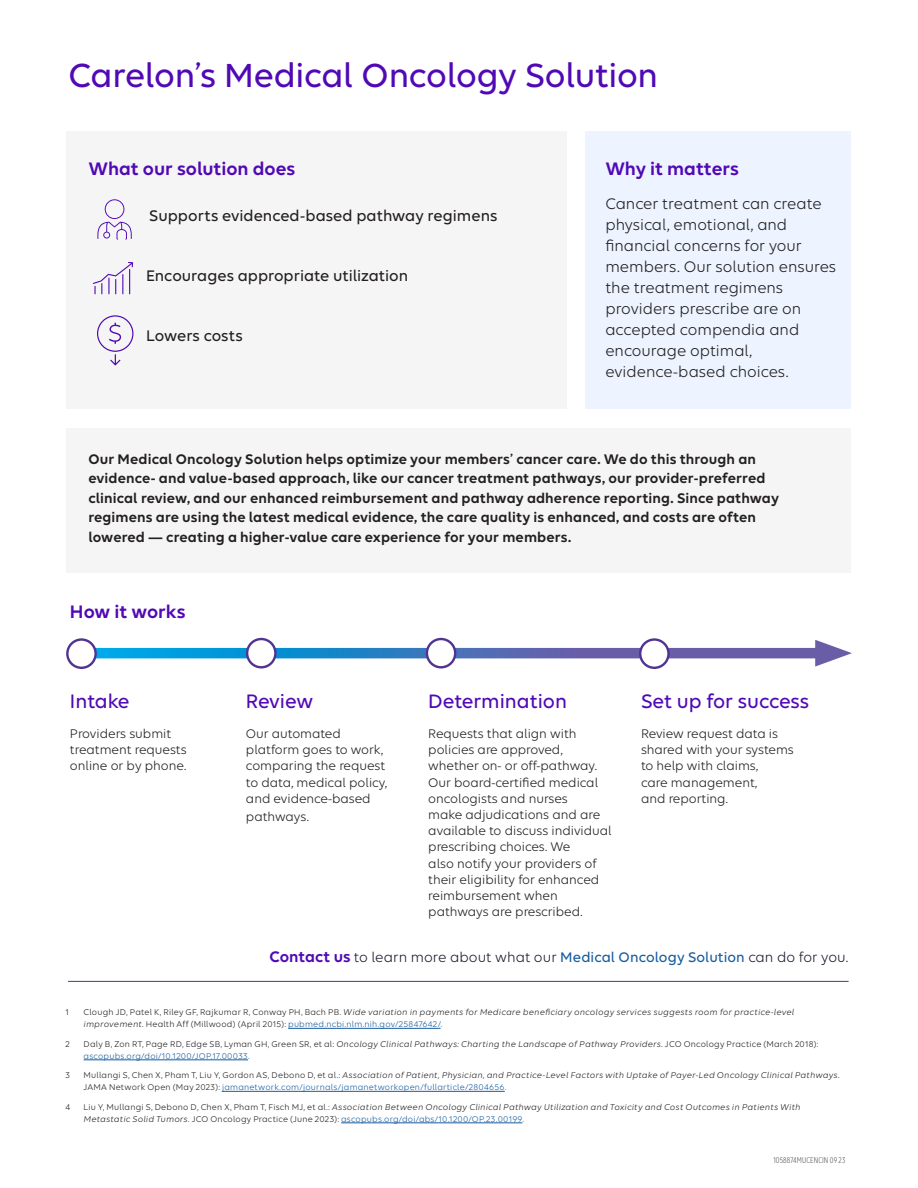
<style>
.page{position:relative;width:918px;height:1188px;background:#fff}
.page>*{position:absolute;margin:0;border:0;box-sizing:border-box;transform-origin:0 0}
.Body_10-13{font:500 36px "Elevance Sans";letter-spacing:-.01em;color:#5009b5}
.t1{font:500 21px "Elevance Sans";color:#5009b5}
.Body_10-13-2{font:600 19.5px "Elevance Sans";color:#5009b5}
.Body_10-13-3{font:16.5px/21px "Elevance Sans";color:#231f20}
.Body_10-13-4{font:500 16.5px "Elevance Sans";color:#231f20}
.Body_10-13-5{font:600 15px/19.5px "Elevance Sans";letter-spacing:.005em;color:#231f20}
.Body_10-13-6{font:15px "Elevance Sans";letter-spacing:.005em;color:#231e33}
.t2{font:13.5px/16.2px "Elevance Sans";color:#231f20}
.t3{font:italic 9px/12px "Elevance Sans";letter-spacing:.02em;color:#231f20}
.t4{font:9px/12px "Elevance Sans";letter-spacing:.025em;color:#231f20}
.BODY_FIN{font:9px "Elevance Sans Condensed";letter-spacing:.015em;color:#525756}
.s1{font-weight:600;font-size:16.5px;color:#5009b5}
.s2{font-weight:500;color:#175d9e}
.s3{font-style:normal}
.s4{font-style:normal;color:#175d9e}
.s5{font-style:italic}
.s6{color:#175d9e}
</style>
<div class="page">
<div style="left:66px;top:428px;width:784px;height:144px;background:#f5f5f5"></div>
<div style="left:585px;top:131px;width:265px;height:277px;background:#edf4ff"></div>
<div style="left:66px;top:131px;width:500px;height:277px;background:#f5f5f5"></div>
<svg style="left:93px;top:262px;width:40px;height:32px"></svg>
<svg style="left:97px;top:199px;width:35px;height:41px"></svg>
<svg style="left:97px;top:315px;width:36px;height:51px"></svg>
<hr style="left:288px;top:1028px;width:153px;height:1px;background:#175d9e">
<hr style="left:84px;top:1060px;width:164px;height:1px;background:#175d9e">
<hr style="left:222px;top:1091px;width:283px;height:1px;background:#175d9e">
<hr style="left:341px;top:1123px;width:181px;height:1px;background:#175d9e">
<svg style="left:96px;top:648px;width:719px;height:10px"></svg>
<svg style="left:815px;top:640px;width:37px;height:27px"></svg>
<div style="left:66px;top:638px;width:31px;height:31px;border:2px solid #513393;border-radius:50%"></div>
<div style="left:247px;top:639px;width:28px;height:28px;background:#fff;border-radius:50%"></div>
<div style="left:246px;top:638px;width:31px;height:31px;border:2px solid #513393;border-radius:50%"></div>
<div style="left:427px;top:639px;width:28px;height:28px;background:#fff;border-radius:50%"></div>
<div style="left:426px;top:638px;width:30px;height:31px;border:2px solid #513393;border-radius:50%"></div>
<div style="left:640px;top:640px;width:29px;height:28px;background:#fff;border-radius:50%"></div>
<div style="left:639px;top:638px;width:31px;height:31px;border:2px solid #513393;border-radius:50%"></div>
<hr style="left:68px;top:981px;width:781px;height:1px;background:#4f3394">
<p class="Body_10-13" style="left:68px;top:53px;width:591px">Carelon’s Medical Oncology Solution</p>
<p class="Body_10-13-2" style="left:88px;top:157px;width:208px">What our solution does</p>
<p class="Body_10-13-4" style="left:149px;top:206px;width:350px">Supports evidenced-based pathway regimens</p>
<p class="Body_10-13-4" style="left:146px;top:266px;width:263px">Encourages appropriate utilization</p>
<p class="Body_10-13-4" style="left:146px;top:326px;width:98px">Lowers costs</p>
<p class="Body_10-13-2" style="left:605px;top:157px;width:135px">Why it matters</p>
<p class="Body_10-13-3" style="left:605px;top:193px;width:232px">Cancer treatment can create physical, emotional, and financial concerns for your members. Our solution ensures the treatment regimens providers prescribe are on accepted compendia and encourage optimal, evidence-based choices.</p>
<p class="Body_10-13-5" style="left:88px;top:449px;width:692px">Our Medical Oncology Solution helps optimize your members’ cancer care. We do this through an evidence- and value-based approach, like our cancer treatment pathways, our provider-preferred clinical review, and our enhanced reimbursement and pathway adherence reporting. Since pathway regimens are using the latest medical evidence, the care quality is enhanced, and costs are often lowered — creating a higher-value care experience for your members.</p>
<p class="Body_10-13-2" style="left:70px;top:600px;width:117px">How it works</p>
<p class="t1" style="left:70px;top:688px;width:61px">Intake</p>
<p class="t2" style="left:70px;top:725px;width:118px">Providers submit treatment requests online or by phone.</p>
<p class="t1" style="left:246px;top:688px;width:69px">Review</p>
<p class="t2" style="left:246px;top:725px;width:143px">Our automated platform goes to work, comparing the request to data, medical policy, and evidence-based</p>
<p class="t2" style="left:246px;top:808px;width:64px">pathways.</p>
<p class="t1" style="left:428px;top:688px;width:140px">Determination</p>
<p class="t2" style="left:428px;top:725px;width:185px">Requests that align with policies are approved, whether on- or off-pathway.<br>Our board-certified medical oncologists and nurses<br>make adjudications and are available to discuss individual prescribing choices. We<br>also notify your providers of their eligibility for enhanced reimbursement when pathways are prescribed.</p>
<p class="t1" style="left:641px;top:688px;width:170px">Set up for success</p>
<p class="t2" style="left:641px;top:725px;width:154px">Review request data is shared with your systems to help with claims,<br>care management,<br>and reporting.</p>
<p class="Body_10-13-6" style="left:270px;top:948px;width:580px"><span class="s1">Contact us</span> to learn more about what our <span class="s2">Medical Oncology Solution</span> can do for you.</p>
<p class="t4" style="left:66px;top:1006px;width:5px">1</p>
<p class="t3" style="left:84px;top:1006px;width:712px"><span class="s3">Clough JD, Patel K, Riley GF, Rajkumar R, Conway PH, Bach PB.</span> Wide variation in payments for Medicare beneficiary oncology services suggests room for practice-level improvement. <span class="s3">Health Aff (Millwood) (April 2015):</span> <span class="s4">pubmed.ncbi.nlm.nih.gov/25847642/.</span></p>
<p class="t4" style="left:66px;top:1038px;width:6px">2</p>
<p class="t4" style="left:84px;top:1038px;width:736px">Daly B, Zon RT, Page RD, Edge SB, Lyman GH, Green SR, et al: <span class="s5">Oncology Clinical Pathways: Charting the Landscape of Pathway Providers</span>. JCO Oncology Practice (March 2018): <span class="s6">ascopubs.org/doi/10.1200/JOP.17.00033.</span></p>
<p class="t4" style="left:66px;top:1069px;width:6px">3</p>
<p class="t3" style="left:84px;top:1069px;width:758px"><span class="s3">Mullangi S, Chen X, Pham T, Liu Y, Gordon AS, Debono D, et al.:</span> Association of Patient, Physician, and Practice-Level Factors with Uptake of Payer-Led Oncology Clinical Pathways.<br><span class="s3">JAMA Network Open (May 2023):</span> <span class="s4">jamanetwork.com/journals/jamanetworkopen/fullarticle/2804656.</span></p>
<p class="t4" style="left:66px;top:1101px;width:6px">4</p>
<p class="t3" style="left:84px;top:1101px;width:718px"><span class="s3">Liu Y, Mullangi S, Debono D, Chen X, Pham T, Fisch MJ, et al.:</span> Association Between Oncology Clinical Pathway Utilization and Toxicity and Cost Outcomes in Patients With<br>Metastatic Solid Tumors<span class="s3">. JCO Oncology Practice (June 2023):</span> <span class="s4">ascopubs.org/doi/abs/10.1200/OP.23.00199.</span></p>
<p class="BODY_FIN" style="left:773px;top:1155px;width:73px">1058874MUCENCIN 09 23</p>
</div>
